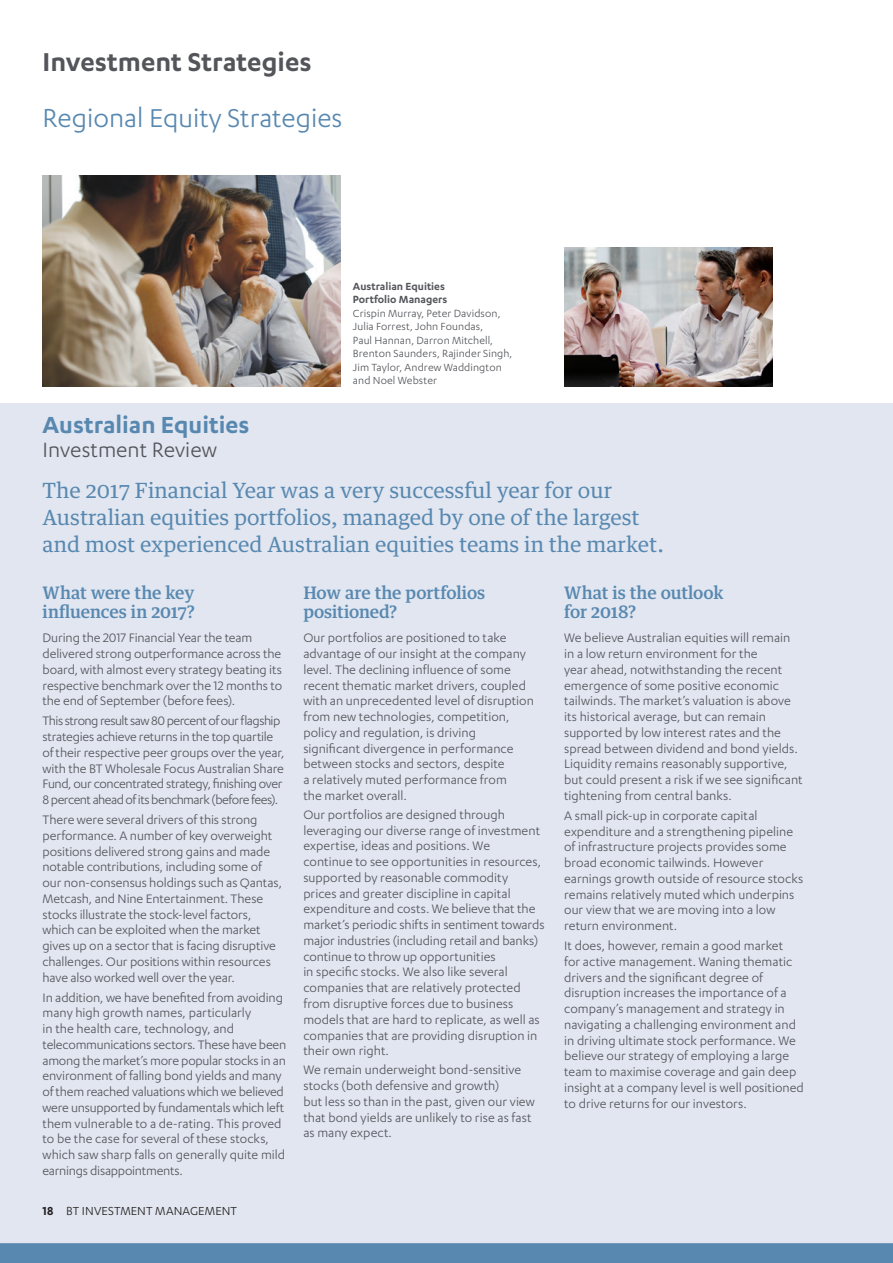
<style>
.page{position:relative;width:893px;height:1263px;background:#fff}
.page>*{position:absolute;margin:0;border:0;box-sizing:border-box;transform-origin:0 0}
.t1{font:30px "Karbon";color:#5888b0}
.t2{font:600 30px "Karbon";color:#54555a}
.t3{font:600 27px "Karbon";color:#5888b0}
.t4{font:24px "Karbon";color:#54555a}
.BTIM_Overview{font:21px/27px "Guardian Text Egyp";color:#5888b0}
.Question{font:500 17.25px/18.8px "Guardian Text Egyp";letter-spacing:-.01em;color:#5888b0}
.BTIM_Body_Copy{font:14.25px/15.8px "Karbon";color:#54555a}
.BTIM_Body_Copy-2{font:14.25px/15.8px "Karbon";letter-spacing:-.02em;color:#54555a}
.t5{font:13.5px "Karbon";letter-spacing:.01em;color:#231f20}
.BTIM_Body_Copy-3{font:12px/13.5px "Karbon";letter-spacing:.01em;color:#54555a}
.t6{font:600 12px/13.5px "Karbon";color:#54555a}
.s1{font-weight:600}
</style>
<div class="page">
<div style="left:0;top:404px;width:893px;height:859px;background:#e1e6f0"></div>
<img style="left:564px;top:248px;width:209px;height:139px">
<img style="left:43px;top:176px;width:297px;height:211px">
<div style="left:0;top:1243px;width:893px;height:20px;background:#5888b0"></div>
<p class="t2" style="left:43px;top:45px;width:271px">Investment Strategies</p>
<p class="t1" style="left:43px;top:101px;width:302px">Regional Equity Strategies</p>
<p class="t3" style="left:43px;top:409px;width:209px">Australian Equities</p>
<p class="t4" style="left:43px;top:436px;width:176px">Investment Review</p>
<p class="t6" style="left:353px;top:279px;width:96px">Australian Equities<br>Portfolio Managers</p>
<p class="BTIM_Body_Copy-3" style="left:353px;top:306px;width:161px">Crispin Murray, Peter Davidson,<br>Julia Forrest, John Foundas,<br>Paul Hannan, Darron Mitchell,<br>Brenton Saunders, Rajinder Singh,<br>Jim Taylor, Andrew Waddington and Noel Webster</p>
<p class="BTIM_Overview" style="left:43px;top:474px;width:623px">The 2017 Financial Year was a very successful year for our<br>Australian equities portfolios, managed by one of the largest and most experienced Australian equities teams in the market.</p>
<p class="Question" style="left:43px;top:582px;width:154px">What were the key influences in 2017?</p>
<p class="BTIM_Body_Copy" style="left:43px;top:630px;width:241px">During the 2017 Financial Year the team delivered strong outperformance across the board, with almost every strategy beating its respective benchmark over the 12 months to the end of September (before fees).</p>
<p class="BTIM_Body_Copy-2" style="left:43px;top:713px;width:243px">This strong result saw 80 percent of our flagship strategies achieve returns in the top quartile of their respective peer groups over the year, with the BT Wholesale Focus Australian Share Fund, our concentrated strategy, finishing over 8 percent ahead of its benchmark (before fees).</p>
<p class="BTIM_Body_Copy" style="left:43px;top:811px;width:241px">There were several drivers of this strong performance. A number of key overweight positions delivered strong gains and made notable contributions, including some of our non-consensus holdings such as Qantas, Metcash, and Nine Entertainment. These stocks illustrate the stock-level factors, which can be exploited when the market gives up on a sector that is facing disruptive challenges. Our positions within resources have also worked well over the year.</p>
<p class="BTIM_Body_Copy" style="left:43px;top:989px;width:245px">In addition, we have benefited from avoiding many high growth names, particularly<br>in the health care, technology, and telecommunications sectors. These have been among the market’s more popular stocks in an environment of falling bond yields and many of them reached valuations which we believed were unsupported by fundamentals which left them vulnerable to a de-rating. This proved to be the case for several of these stocks, which saw sharp falls on generally quite mild earnings disappointments.</p>
<p class="Question" style="left:303px;top:582px;width:183px">How are the portfolios positioned?</p>
<p class="BTIM_Body_Copy" style="left:303px;top:630px;width:232px">Our portfolios are positioned to take advantage of our insight at the company level. The declining influence of some recent thematic market drivers, coupled with an unprecedented level of disruption from new technologies, competition, policy and regulation, is driving significant divergence in performance between stocks and sectors, despite<br>a relatively muted performance from<br>the market overall.</p>
<p class="BTIM_Body_Copy" style="left:303px;top:806px;width:243px">Our portfolios are designed through leveraging our diverse range of investment expertise, ideas and positions. We<br>continue to see opportunities in resources, supported by reasonable commodity prices and greater discipline in capital expenditure and costs. We believe that the market’s periodic shifts in sentiment towards major industries (including retail and banks) continue to throw up opportunities<br>in specific stocks. We also like several companies that are relatively protected from disruptive forces due to business models that are hard to replicate, as well as companies that are providing disruption in their own right.</p>
<p class="BTIM_Body_Copy" style="left:303px;top:1062px;width:233px">We remain underweight bond-sensitive stocks (both defensive and growth)<br>but less so than in the past, given our view that bond yields are unlikely to rise as fast as many expect.</p>
<p class="Question" style="left:564px;top:582px;width:161px">What is the outlook for 2018?</p>
<p class="BTIM_Body_Copy" style="left:564px;top:630px;width:240px">We believe Australian equities will remain in a low return environment for the<br>year ahead, notwithstanding the recent emergence of some positive economic tailwinds. The market’s valuation is above its historical average, but can remain supported by low interest rates and the spread between dividend and bond yields.<br>Liquidity remains reasonably supportive, but could present a risk if we see significant tightening from central banks.</p>
<p class="BTIM_Body_Copy" style="left:564px;top:807px;width:241px">A small pick-up in corporate capital expenditure and a strengthening pipeline of infrastructure projects provides some broad economic tailwinds. However earnings growth outside of resource stocks remains relatively muted which underpins our view that we are moving into a low return environment.</p>
<p class="BTIM_Body_Copy" style="left:564px;top:937px;width:241px">It does, however, remain a good market<br>for active management. Waning thematic drivers and the significant degree of disruption increases the importance of a company’s management and strategy in navigating a challenging environment and in driving ultimate stock performance. We believe our strategy of employing a large team to maximise coverage and gain deep insight at a company level is well positioned to drive returns for our investors.</p>
<p class="t5" style="left:43px;top:1203px;width:196px"><span class="s1">18</span> BT INVESTMENT MANAGEMENT</p>
</div>
